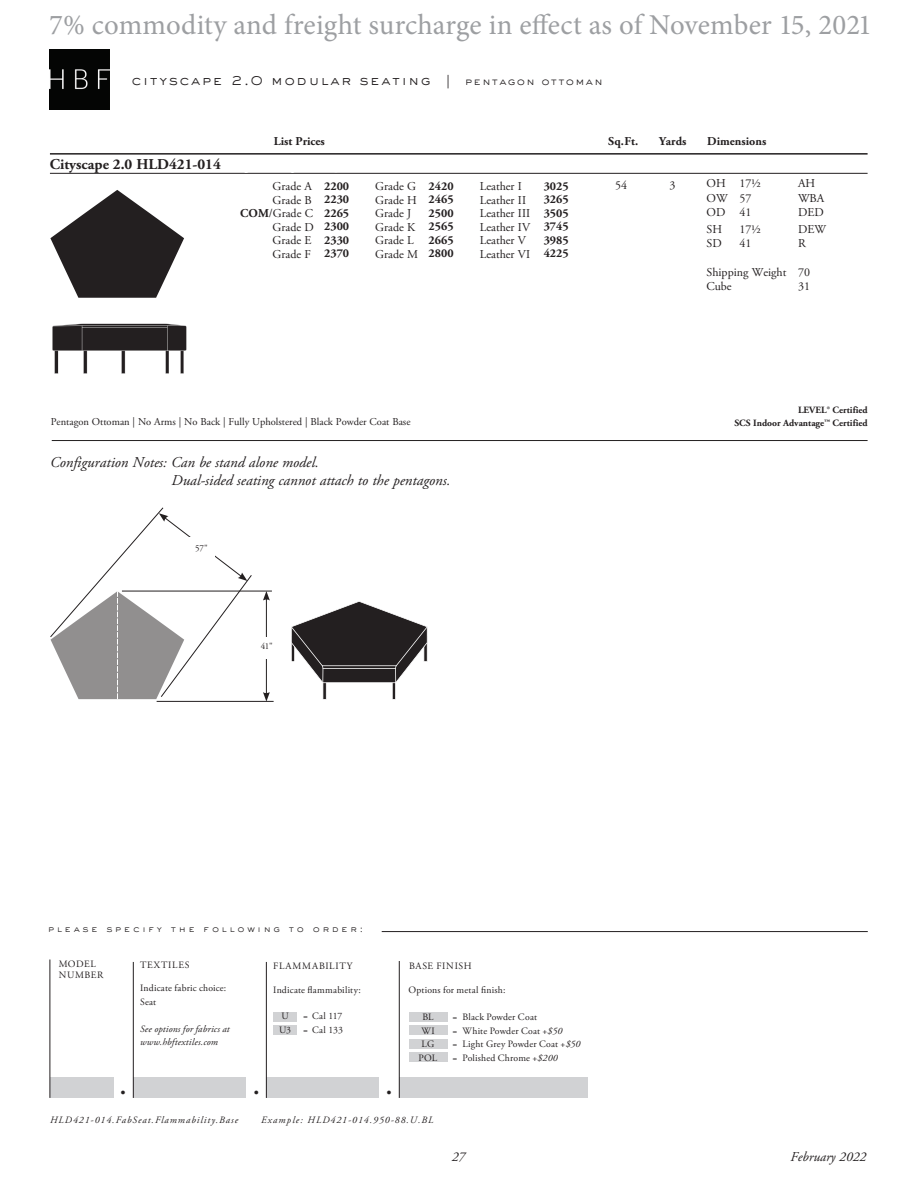
<style>
.page{position:relative;width:918px;height:1188px;background:#fff}
.page>*{position:absolute;margin:0;border:0;box-sizing:border-box;transform-origin:0 0}
.t1{font:28.8px "Minion Pro";letter-spacing:.005em;color:#9d9fa2}
.Body_Text{font:italic 15px "Adobe Garamond Pro";color:#231f20}
.t2{font:700 15px "Adobe Garamond Pro";color:#231f20}
.t3{font:300 13.5px "Sackers Gothic Std";letter-spacing:.12em;color:#231f20}
.t4{font:italic 13.5px "Adobe Garamond Pro";color:#231f20}
.t5{font:13.5px "Adobe Garamond Pro";color:#231f20}
.t6{font:12px/13.5px "Adobe Garamond Pro";color:#231f20}
.t7{font:700 12px/13.5px "Adobe Garamond Pro";color:#231f20;text-align:justify}
.t8{font:10.5px "Adobe Garamond Pro";color:#231f20}
.Tab___Notes{font:9.75px "Adobe Garamond Pro";letter-spacing:.025em;color:#231f20}
.t9{font:italic 9.75px "Adobe Garamond Pro";letter-spacing:.1em;color:#231f20}
.t10{font:italic 9.75px "Adobe Garamond Pro";letter-spacing:.02em;color:#231f20}
.Tab___Notes-2{font:9.75px "Adobe Garamond Pro";letter-spacing:.08em;color:#231f20}
.Tab___Notes-3{font:9.75px "Adobe Garamond Pro";letter-spacing:.06em;color:#231f20}
.Product_Text{font:700 9.6px "Adobe Garamond Pro";color:#231f20}
.t11{font:300 9px "Sackers Gothic Std";letter-spacing:.3em;color:#231f20}
.t12{font:9px "Adobe Garamond Pro";color:#231f20}
.s1{font-size:10.5px}
.s2{font-weight:700}
.s3{font-style:italic}
</style>
<div class="page">
<img style="left:50px;top:50px;width:60px;height:60px">
<hr style="left:382px;top:931px;width:486px;height:1px;background:#231f20">
<div style="left:50px;top:1078px;width:64px;height:20px;background:#d1d2d4"></div>
<div style="left:133px;top:1078px;width:113px;height:20px;background:#d1d2d4"></div>
<hr style="left:133px;top:962px;width:1px;height:136px;background:#231f20">
<hr style="left:50px;top:960px;width:1px;height:138px;background:#231f20">
<div style="left:409px;top:1012px;width:38px;height:9px;background:#d1d2d4"></div>
<div style="left:409px;top:1053px;width:38px;height:9px;background:#d1d2d4"></div>
<div style="left:409px;top:1026px;width:39px;height:9px;background:#d1d2d4"></div>
<div style="left:409px;top:1039px;width:39px;height:9px;background:#d1d2d4"></div>
<div style="left:399px;top:1078px;width:188px;height:20px;background:#d1d2d4"></div>
<hr style="left:399px;top:961px;width:1px;height:137px;background:#231f20">
<div style="left:266px;top:1078px;width:113px;height:20px;background:#d1d2d4"></div>
<hr style="left:266px;top:962px;width:1px;height:136px;background:#231f20">
<div style="left:273px;top:1012px;width:24px;height:9px;background:#d1d2d4"></div>
<div style="left:273px;top:1026px;width:24px;height:9px;background:#d1d2d4"></div>
<svg style="left:52px;top:324px;width:135px;height:50px"></svg>
<svg style="left:50px;top:190px;width:134px;height:108px"></svg>
<svg style="left:291px;top:601px;width:137px;height:99px"></svg>
<hr style="left:122px;top:591px;width:150px;height:1px;background:#231f20">
<hr style="left:157px;top:701px;width:117px;height:1px;background:#231f20">
<hr style="left:266px;top:598px;width:1px;height:96px;background:#231f20">
<svg style="left:263px;top:692px;width:7px;height:10px"></svg>
<svg style="left:263px;top:591px;width:7px;height:10px"></svg>
<div style="left:255px;top:637px;width:24px;height:21px;background:#fff"></div>
<svg style="left:50px;top:507px;width:202px;height:192px"></svg>
<hr style="left:50px;top:153px;width:818px;height:2px;background:#231f20">
<hr style="left:50px;top:173px;width:818px;height:1px;background:#231f20">
<hr style="left:52px;top:440px;width:816px;height:1px;background:#231f20">
<h1 class="t1" style="left:49px;top:6px;width:824px">7% commodity and freight surcharge in effect as of November 15, 2021</h1>
<p class="t3" style="left:132px;top:71px;width:473px">cityscape 2.0 modular seating | <span class="s1">pentagon ottoman</span></p>
<p class="t2" style="left:50px;top:155px;width:172px">Cityscape 2.0 HLD421-014</p>
<p class="t7" style="left:274px;top:135px;width:53px">List Prices</p>
<p class="t7" style="left:608px;top:135px;width:31px">Sq.Ft.</p>
<p class="t7" style="left:659px;top:135px;width:29px">Yards</p>
<p class="t7" style="left:707px;top:135px;width:61px">Dimensions</p>
<p class="t6" style="left:273px;top:180px;width:41px">Grade A</p>
<p class="t6" style="left:273px;top:194px;width:41px">Grade B</p>
<p class="t6" style="left:273px;top:221px;width:43px">Grade D</p>
<p class="t6" style="left:273px;top:234px;width:40px">Grade E</p>
<p class="t6" style="left:273px;top:248px;width:40px">Grade F</p>
<p class="t6" style="left:240px;top:207px;width:74px"><span class="s2">COM</span>/Grade C</p>
<p class="t7" style="left:324px;top:179px;width:26px">2200</p>
<p class="t7" style="left:324px;top:193px;width:26px">2230</p>
<p class="t7" style="left:324px;top:206px;width:26px">2265</p>
<p class="t7" style="left:324px;top:220px;width:26px">2300</p>
<p class="t7" style="left:324px;top:233px;width:26px">2330</p>
<p class="t7" style="left:324px;top:247px;width:26px">2370</p>
<p class="t6" style="left:375px;top:180px;width:42px">Grade G</p>
<p class="t6" style="left:375px;top:194px;width:43px">Grade H</p>
<p class="t6" style="left:375px;top:207px;width:42px">Grade J<br>Grade K</p>
<p class="t6" style="left:375px;top:234px;width:40px">Grade L</p>
<p class="t6" style="left:375px;top:248px;width:44px">Grade M</p>
<p class="t7" style="left:429px;top:179px;width:26px">2420<br>2465<br>2500<br>2565<br>2665<br>2800</p>
<p class="t6" style="left:480px;top:180px;width:44px">Leather I</p>
<p class="t6" style="left:480px;top:194px;width:48px">Leather II</p>
<p class="t6" style="left:480px;top:207px;width:52px">Leather III</p>
<p class="t6" style="left:480px;top:221px;width:52px">Leather IV</p>
<p class="t6" style="left:480px;top:234px;width:48px">Leather V</p>
<p class="t6" style="left:480px;top:248px;width:52px">Leather VI</p>
<p class="t7" style="left:544px;top:179px;width:26px">3025<br>3265<br>3505<br>3745<br>3985<br>4225</p>
<p class="t6" style="left:615px;top:179px;width:13px">54</p>
<p class="t6" style="left:670px;top:179px;width:7px">3</p>
<p class="t6" style="left:707px;top:177px;width:56px">OH 17½</p>
<p class="t6" style="left:798px;top:177px;width:19px">AH</p>
<p class="t6" style="left:707px;top:192px;width:46px">OW 57</p>
<p class="t6" style="left:798px;top:192px;width:28px">WBA</p>
<p class="t6" style="left:707px;top:206px;width:46px">OD 41</p>
<p class="t6" style="left:798px;top:206px;width:27px">DED</p>
<p class="t6" style="left:707px;top:223px;width:17px">SH</p>
<p class="t6" style="left:740px;top:223px;width:23px">17½</p>
<p class="t6" style="left:798px;top:223px;width:29px">DEW</p>
<p class="t6" style="left:707px;top:237px;width:17px">SD</p>
<p class="t6" style="left:740px;top:237px;width:13px">41</p>
<p class="t6" style="left:798px;top:237px;width:9px">R</p>
<p class="t6" style="left:707px;top:266px;width:105px">Shipping Weight 70</p>
<p class="t6" style="left:707px;top:280px;width:27px">Cube</p>
<p class="t6" style="left:798px;top:280px;width:13px">31</p>
<p class="t8" style="left:51px;top:416px;width:361px">Pentagon Ottoman | No Arms | No Back | Fully Upholstered | Black Powder Coat Base</p>
<p class="Body_Text" style="left:50px;top:453px;width:270px">Configuration Notes: Can be stand alone model.</p>
<p class="Body_Text" style="left:172px;top:471px;width:280px">Dual-sided seating cannot attach to the pentagons.</p>
<p class="t12" style="left:195px;top:542px;width:14px">57"</p>
<p class="t12" style="left:261px;top:641px;width:13px">41"</p>
<p class="t11" style="left:48px;top:922px;width:317px">please specify the following to order:</p>
<p class="Tab___Notes" style="left:59px;top:958px;width:39px">MODEL</p>
<p class="Tab___Notes" style="left:59px;top:969px;width:46px">NUMBER</p>
<p class="Tab___Notes-2" style="left:140px;top:959px;width:51px">TEXTILES</p>
<p class="Tab___Notes" style="left:140px;top:982px;width:88px">Indicate fabric choice:</p>
<p class="Tab___Notes" style="left:140px;top:996px;width:18px">Seat</p>
<p class="t10" style="left:140px;top:1023px;width:91px">See options for fabrics at</p>
<p class="t10" style="left:140px;top:1036px;width:79px">www.hbftextiles.com</p>
<p class="Tab___Notes-2" style="left:273px;top:960px;width:81px">FLAMMABILITY</p>
<p class="Tab___Notes" style="left:273px;top:984px;width:89px">Indicate flammability:</p>
<p class="Tab___Notes" style="left:282px;top:1010px;width:9px">U</p>
<p class="Tab___Notes" style="left:303px;top:1010px;width:41px">= Cal 117</p>
<p class="Tab___Notes" style="left:279px;top:1024px;width:65px">U3 = Cal 133</p>
<p class="t5" style="left:121px;top:1085px;width:7px">•</p>
<p class="t5" style="left:254px;top:1085px;width:7px">•</p>
<p class="t5" style="left:387px;top:1085px;width:7px">•</p>
<p class="Tab___Notes-3" style="left:409px;top:960px;width:64px">BASE FINISH</p>
<p class="Tab___Notes" style="left:409px;top:984px;width:99px">Options for metal finish:</p>
<p class="Tab___Notes" style="left:422px;top:1011px;width:13px">BL</p>
<p class="Tab___Notes" style="left:453px;top:1011px;width:86px">= Black Powder Coat</p>
<p class="Tab___Notes" style="left:421px;top:1025px;width:15px">WI</p>
<p class="Tab___Notes" style="left:453px;top:1025px;width:111px">= White Powder Coat +<span class="s3">$50</span></p>
<p class="Tab___Notes" style="left:422px;top:1038px;width:14px">LG</p>
<p class="Tab___Notes" style="left:453px;top:1038px;width:129px">= Light Grey Powder Coat +<span class="s3">$50</span></p>
<p class="Tab___Notes" style="left:419px;top:1052px;width:20px">POL</p>
<p class="Tab___Notes" style="left:453px;top:1052px;width:107px">= Polished Chrome +<span class="s3">$200</span></p>
<p class="t9" style="left:50px;top:1114px;width:190px">HLD421-014.FabSeat.Flammability.Base</p>
<p class="t9" style="left:261px;top:1114px;width:174px">Example: HLD421-014.950-88.U.BL</p>
<p class="Product_Text" style="left:798px;top:405px;width:71px">LEVEL® Certified</p>
<p class="Product_Text" style="left:734px;top:417px;width:135px">SCS Indoor Advantage™ Certified</p>
<p class="t4" style="left:452px;top:1149px;width:15px">27</p>
<p class="t4" style="left:791px;top:1149px;width:77px">February 2022</p>
</div>
